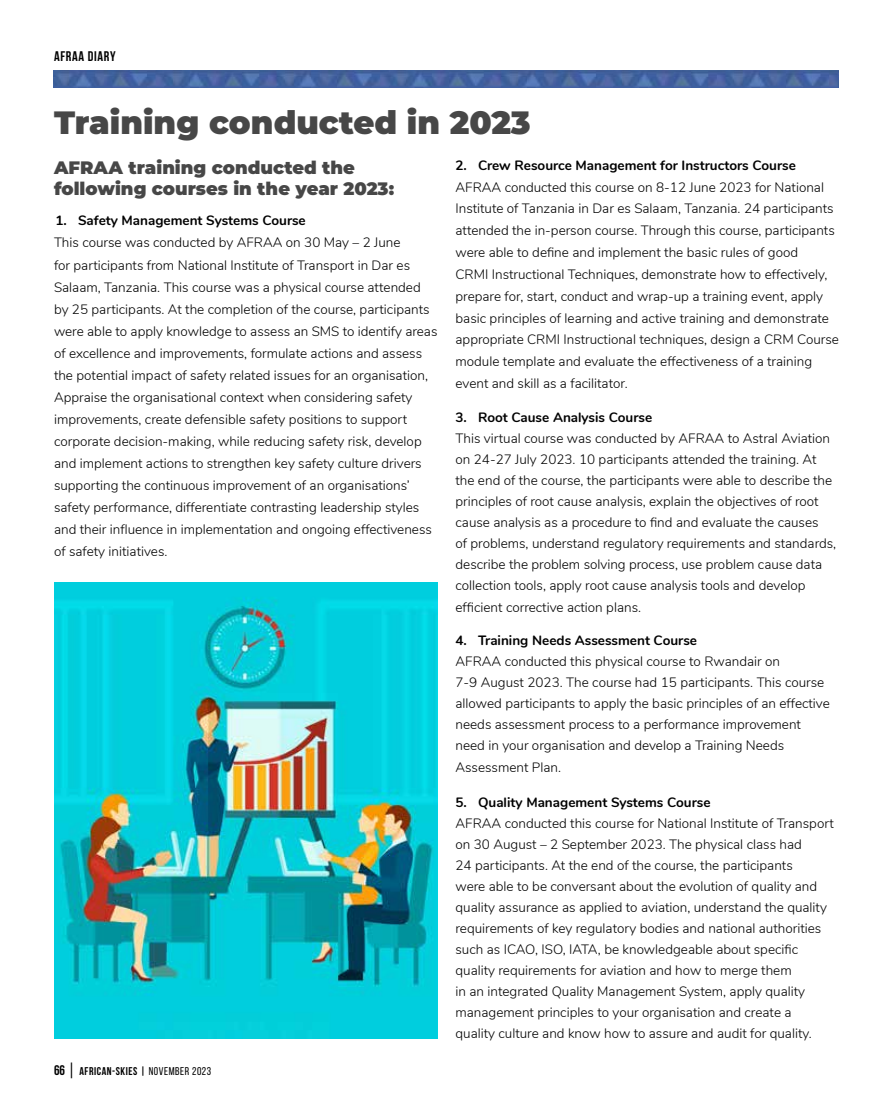
<style>
.page{position:relative;width:893px;height:1106px;background:#fff}
.page>*{position:absolute;margin:0;border:0;box-sizing:border-box;transform-origin:0 0}
.t1{font:900 32.25px "Montserrat";color:#474747}
.t2{font:900 18px/21.6px "Montserrat";color:#474747}
.t3{font:700 13.95px "Bebas Neue";letter-spacing:.05em;color:#000}
.t4{font:300 13.5px/22px "Nunito";color:#000}
.t5{font:700 13.5px "Nunito";color:#000}
.t6{font:700 11.25px "Bebas Neue";letter-spacing:.05em;color:#000}
.s1{font-size:13.95px}
.s2{font-family:"Montserrat";font-weight:400;font-size:16.8px}
.s3{font-weight:400}
</style>
<div class="page">
<img style="left:54px;top:582px;width:383px;height:456px">
<img style="left:54px;top:70px;width:785px;height:18px">
<p class="t3" style="left:54px;top:49px;width:63px">AFRAA DIARY</p>
<h1 class="t1" style="left:54px;top:98px;width:478px">Training conducted in 2023</h1>
<h2 class="t2" style="left:54px;top:155px;width:342px">AFRAA training conducted the following courses in the year 2023:</h2>
<p class="t5" style="left:455px;top:155px;width:342px">2. Crew Resource Management for Instructors Course</p>
<p class="t4" style="left:455px;top:175px;width:385px">AFRAA conducted this course on 8-12 June 2023 for National Institute of Tanzania in Dar es Salaam, Tanzania. 24 participants attended the in-person course. Through this course, participants were able to define and implement the basic rules of good<br>CRMI Instructional Techniques, demonstrate how to effectively, prepare for, start, conduct and wrap-up a training event, apply basic principles of learning and active training and demonstrate appropriate CRMI Instructional techniques, design a CRM Course module template and evaluate the effectiveness of a training event and skill as a facilitator.</p>
<p class="t5" style="left:455px;top:407px;width:198px">3. Root Cause Analysis Course</p>
<p class="t4" style="left:455px;top:427px;width:382px;line-height:21.1px">This virtual course was conducted by AFRAA to Astral Aviation on 24-27 July 2023. 10 participants attended the training. At the end of the course, the participants were able to describe the principles of root cause analysis, explain the objectives of root cause analysis as a procedure to find and evaluate the causes<br>of problems, understand regulatory requirements and standards, describe the problem solving process, use problem cause data collection tools, apply root cause analysis tools and develop efficient corrective action plans.</p>
<p class="t5" style="left:455px;top:630px;width:243px">4. Training Needs Assessment Course</p>
<p class="t4" style="left:455px;top:650px;width:376px;line-height:21.1px">AFRAA conducted this physical course to Rwandair on<br>7-9 August 2023. The course had 15 participants. This course allowed participants to apply the basic principles of an effective needs assessment process to a performance improvement need in your organisation and develop a Training Needs Assessment Plan.</p>
<p class="t5" style="left:455px;top:792px;width:257px">5. Quality Management Systems Course</p>
<p class="t4" style="left:455px;top:811px;width:380px;line-height:21px">AFRAA conducted this course for National Institute of Transport on 30 August – 2 September 2023. The physical class had<br>24 participants. At the end of the course, the participants<br>were able to be conversant about the evolution of quality and quality assurance as applied to aviation, understand the quality requirements of key regulatory bodies and national authorities such as ICAO, ISO, IATA, be knowledgeable about specific quality requirements for aviation and how to merge them<br>in an integrated Quality Management System, apply quality management principles to your organisation and create a quality culture and know how to assure and audit for quality.</p>
<p class="t5" style="left:56px;top:211px;width:252px">1. Safety Management Systems Course</p>
<p class="t4" style="left:54px;top:231px;width:385px">This course was conducted by AFRAA on 30 May – 2 June<br>for participants from National Institute of Transport in Dar es Salaam, Tanzania. This course was a physical course attended by 25 participants. At the completion of the course, participants were able to apply knowledge to assess an SMS to identify areas of excellence and improvements, formulate actions and assess the potential impact of safety related issues for an organisation, Appraise the organisational context when considering safety improvements, create defensible safety positions to support corporate decision-making, while reducing safety risk, develop and implement actions to strengthen key safety culture drivers supporting the continuous improvement of an organisations’ safety performance, differentiate contrasting leadership styles and their influence in implementation and ongoing effectiveness of safety initiatives.</p>
<p class="t6" style="left:54px;top:1065px;width:159px"><span class="s1">66</span> <span class="s2">|</span> AFRICAN-SKIES | <span class="s3">NOVEMBER 2023</span></p>
</div>
